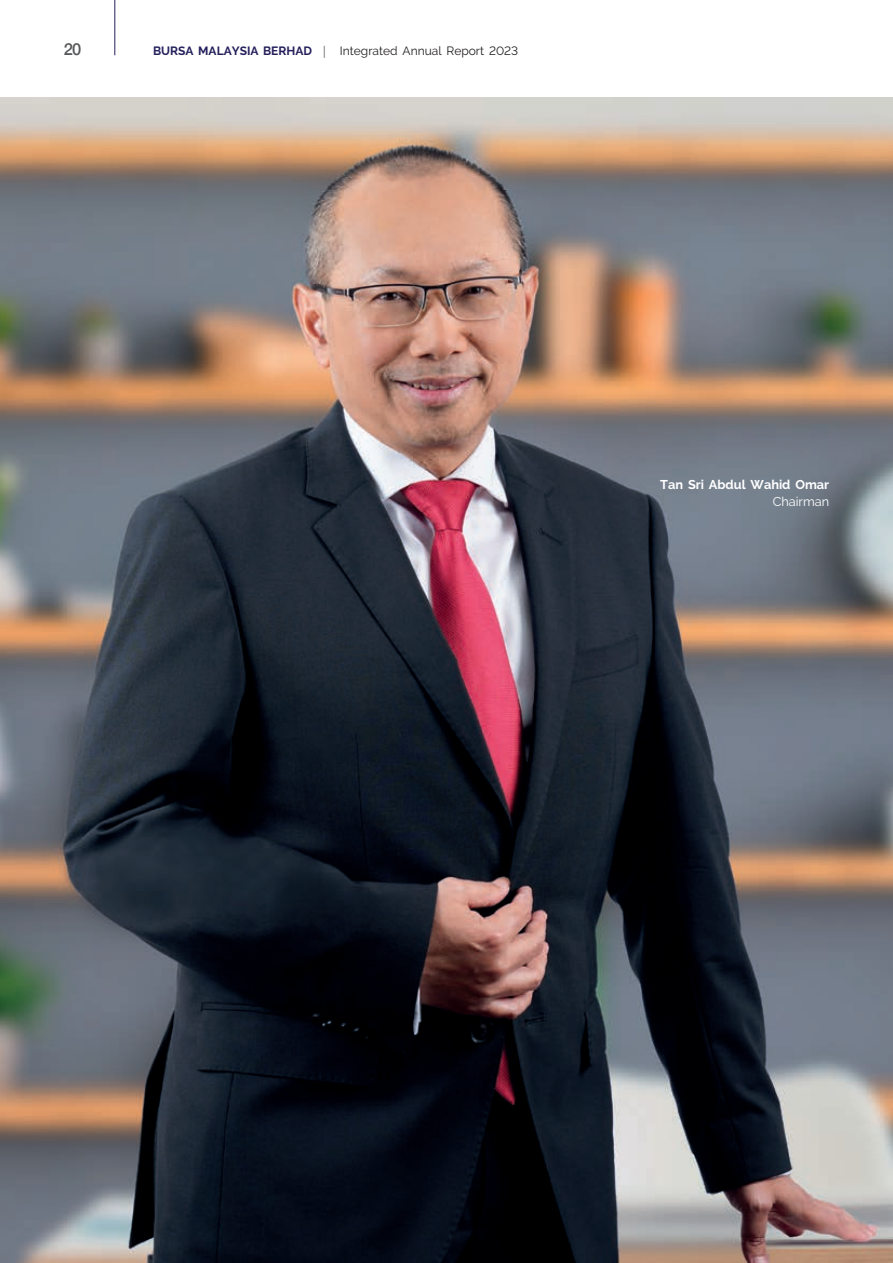
<style>
.page{position:relative;width:893px;height:1263px;background:#fff}
.page>*{position:absolute;margin:0;border:0;box-sizing:border-box;transform-origin:0 0}
.t1{font:500 16.5px "Helvetica Neue";color:#57585a}
.t2{font:700 12.75px "Raleway";color:#fff}
.t3{font:12.75px "Raleway";color:#fff}
.t4{font:12px "Raleway";color:#231f20}
.s1{font-weight:700;color:#24205c}
.s2{font-family:"Open Sans";color:#6c6d70}
</style>
<div class="page">
<img style="left:0;top:98px;width:893px;height:1165px">
<hr style="left:115px;top:0;width:1px;height:55px;background:#24205c">
<h1 class="t1" style="left:64px;top:36px;width:19px">20</h1>
<p class="t4" style="left:153px;top:44px;width:367px"><span class="s1">BURSA MALAYSIA BERHAD</span> <span class="s2">|</span> Integrated Annual Report 2023</p>
<p class="t2" style="left:660px;top:478px;width:170px">Tan Sri Abdul Wahid Omar</p>
<p class="t3" style="left:773px;top:494px;width:58px">Chairman</p>
</div>
